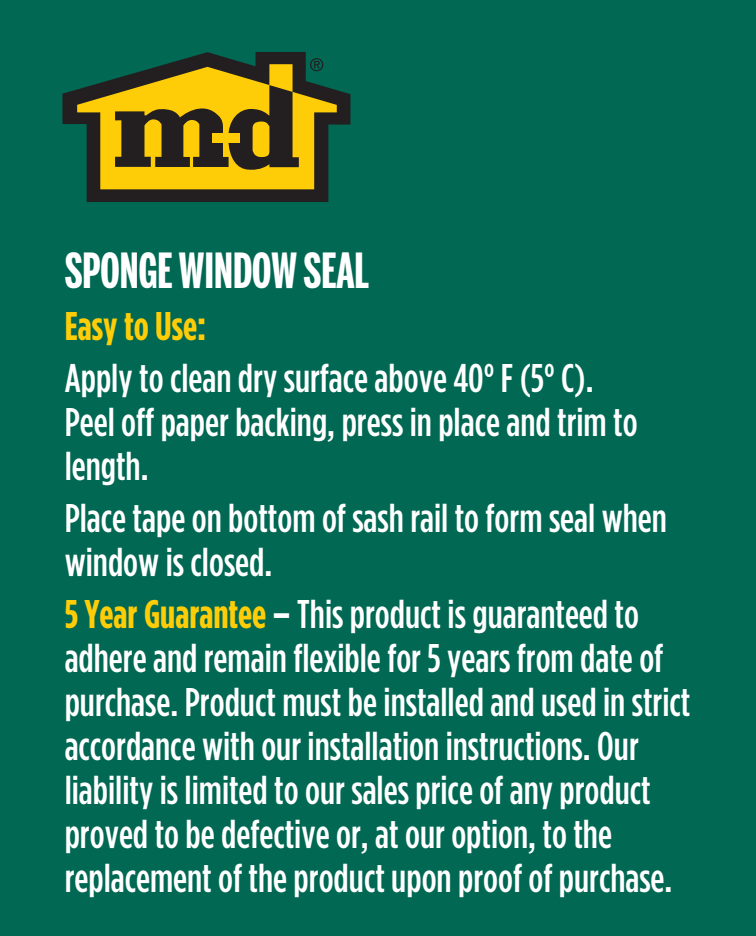
<style>
.page{position:relative;width:756px;height:936px;background:#006853}
.page>*{position:absolute;margin:0;border:0;box-sizing:border-box;transform-origin:0 0}
.t1{font:700 48px "Benton Sans Extra Comp";color:#fff}
.t2{font:500 40px/44px "Gotham Condensed";color:#fff}
.t3{font:700 40px "Gotham Condensed";color:#fecd08}
.s1{font-weight:700;color:#fecd08}
.s2{font-weight:700}
</style>
<div class="page">
<svg style="left:62px;top:52px;width:288px;height:150px"></svg>
<svg style="left:115px;top:85px;width:184px;height:85px;background:#8c7214"></svg>
<div style="left:213px;top:133px;width:27px;height:10px;background:#fecd08"></div>
<svg style="left:310px;top:58px;width:13px;height:13px"></svg>
<p class="t1" style="left:65px;top:244px;width:306px">SPONGE WINDOW SEAL</p>
<p class="t3" style="left:65px;top:304px;width:143px">Easy to Use:</p>
<p class="t2" style="left:65px;top:355px;width:574px">Apply to clean dry surface above 40° F (5° C).<br>Peel off paper backing, press in place and trim to length.</p>
<p class="t2" style="left:65px;top:495px;width:604px">Place tape on bottom of sash rail to form seal when window is closed.</p>
<p class="t2" style="left:65px;top:591px;width:627px"><span class="s1">5 Year Guarantee</span> <span class="s2">–</span> This product is guaranteed to adhere and remain flexible for 5 years from date of purchase. Product must be installed and used in strict accordance with our installation instructions. Our liability is limited to our sales price of any product proved to be defective or, at our option, to the replacement of the product upon proof of purchase.</p>
</div>
